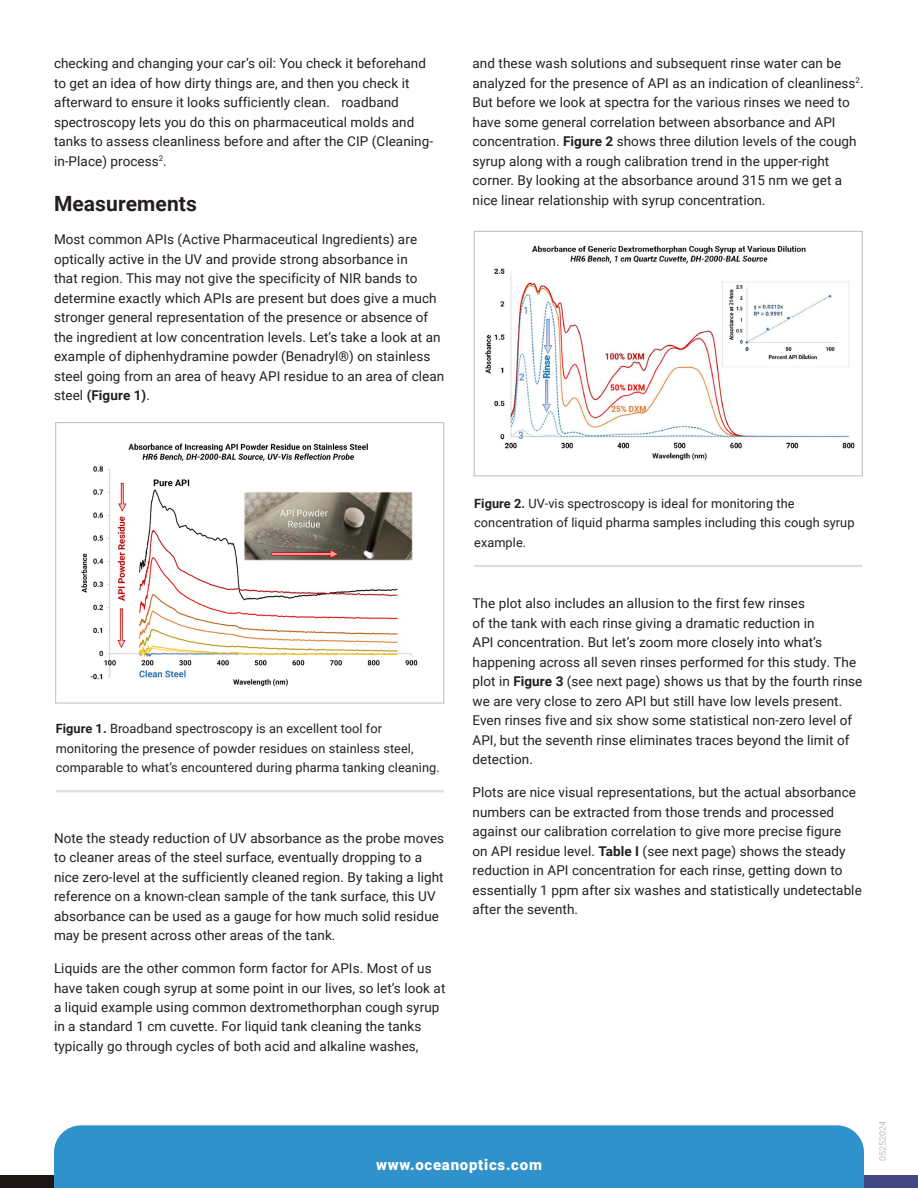
<style>
.page{position:relative;width:918px;height:1188px;background:#fff}
.page>*{position:absolute;margin:0;border:0;box-sizing:border-box;transform-origin:0 0}
.t1{font:700 21px "Roboto";letter-spacing:.005em;color:#231f20}
.t2{font:900 15px "Roboto";letter-spacing:.05em;color:#fff}
.t3{font:13.5px/19.5px "Roboto";letter-spacing:.005em;color:#231f20}
.t4{font:12.75px/19.5px "Roboto";letter-spacing:.005em;color:#231f20}
.t5{font:9px "Roboto";color:#bebec0}
.s1{font-weight:700}
</style>
<div class="page">
<div style="left:0;top:1175px;width:918px;height:13px;background:#1c1617"></div>
<div style="left:694px;top:1175px;width:224px;height:13px;background:#444982"></div>
<div style="left:54px;top:1125px;width:810px;height:63px;background:#3092ca"></div>
<hr style="left:56px;top:790px;width:388px;height:2px;background:#dcdcdd">
<hr style="left:56px;top:792px;width:388px;height:1px;background:#dcdcdd">
<hr style="left:474px;top:565px;width:388px;height:1px;background:#dcdcdd">
<hr style="left:474px;top:566px;width:388px;height:1px;background:#dcdcdd">
<img style="left:81px;top:443px;width:337px;height:244px">
<div style="left:55px;top:422px;width:389px;height:281px;border:1px solid #bebec0"></div>
<img style="left:485px;top:245px;width:370px;height:216px">
<div style="left:474px;top:231px;width:389px;height:245px;border:1px solid #bebec0"></div>
<p class="t3" style="left:54px;top:53px;width:381px">checking and changing your car’s oil: You check it beforehand to get an idea of how dirty things are, and then you check it afterward to ensure it looks sufficiently clean. roadband spectroscopy lets you do this on pharmaceutical molds and tanks to assess cleanliness before and after the CIP (Cleaning&shy;in-Place) process<sup>2</sup>.</p>
<p class="t1" style="left:54px;top:189px;width:144px">Measurements</p>
<p class="t3" style="left:54px;top:229px;width:392px">Most common APIs (Active Pharmaceutical Ingredients) are optically active in the UV and provide strong absorbance in<br>that region. This may not give the specificity of NIR bands to determine exactly which APIs are present but does give a much stronger general representation of the presence or absence of the ingredient at low concentration levels. Let’s take a look at an example of diphenhydramine powder (Benadryl®) on stainless steel going from an area of heavy API residue to an area of clean steel <span class="s1">(Figure 1)</span>.</p>
<p class="t3" style="left:472px;top:53px;width:393px">and these wash solutions and subsequent rinse water can be analyzed for the presence of API as an indication of cleanliness<sup>2</sup>.<br>But before we look at spectra for the various rinses we need to have some general correlation between absorbance and API concentration. <span class="s1">Figure 2</span> shows three dilution levels of the cough syrup along with a rough calibration trend in the upper-right corner. By looking at the absorbance around 315 nm we get a nice linear relationship with syrup concentration.</p>
<p class="t4" style="left:56px;top:718px;width:386px"><span class="s1">Figure 1.</span> Broadband spectroscopy is an excellent tool for monitoring the presence of powder residues on stainless steel, comparable to what’s encountered during pharma tanking cleaning.</p>
<p class="t3" style="left:54px;top:828px;width:392px">Note the steady reduction of UV absorbance as the probe moves to cleaner areas of the steel surface, eventually dropping to a nice zero-level at the sufficiently cleaned region. By taking a light reference on a known-clean sample of the tank surface, this UV absorbance can be used as a gauge for how much solid residue may be present across other areas of the tank.</p>
<p class="t3" style="left:54px;top:958px;width:393px">Liquids are the other common form factor for APIs. Most of us have taken cough syrup at some point in our lives, so let’s look at a liquid example using common dextromethorphan cough syrup in a standard 1 cm cuvette. For liquid tank cleaning the tanks typically go through cycles of both acid and alkaline washes,</p>
<p class="t4" style="left:474px;top:493px;width:382px"><span class="s1">Figure 2.</span> UV-vis spectroscopy is ideal for monitoring the concentration of liquid pharma samples including this cough syrup example.</p>
<p class="t3" style="left:472px;top:593px;width:391px">The plot also includes an allusion to the first few rinses<br>of the tank with each rinse giving a dramatic reduction in<br>API concentration. But let’s zoom more closely into what’s happening across all seven rinses performed for this study. The plot in <span class="s1">Figure 3</span> (see next page) shows us that by the fourth rinse we are very close to zero API but still have low levels present.<br>Even rinses five and six show some statistical non-zero level of API, but the seventh rinse eliminates traces beyond the limit of detection.</p>
<p class="t3" style="left:472px;top:782px;width:391px">Plots are nice visual representations, but the actual absorbance numbers can be extracted from those trends and processed against our calibration correlation to give more precise figure<br>on API residue level. <span class="s1">Table I</span> (see next page) shows the steady reduction in API concentration for each rinse, getting down to essentially 1 ppm after six washes and statistically undetectable after the seventh.</p>
<p class="t2" style="left:376px;top:1154px;width:167px">www.oceanoptics.com</p>
<p class="t5" style="left:876px;top:1161px;width:42px;rotate:-90deg">05252024</p>
</div>
